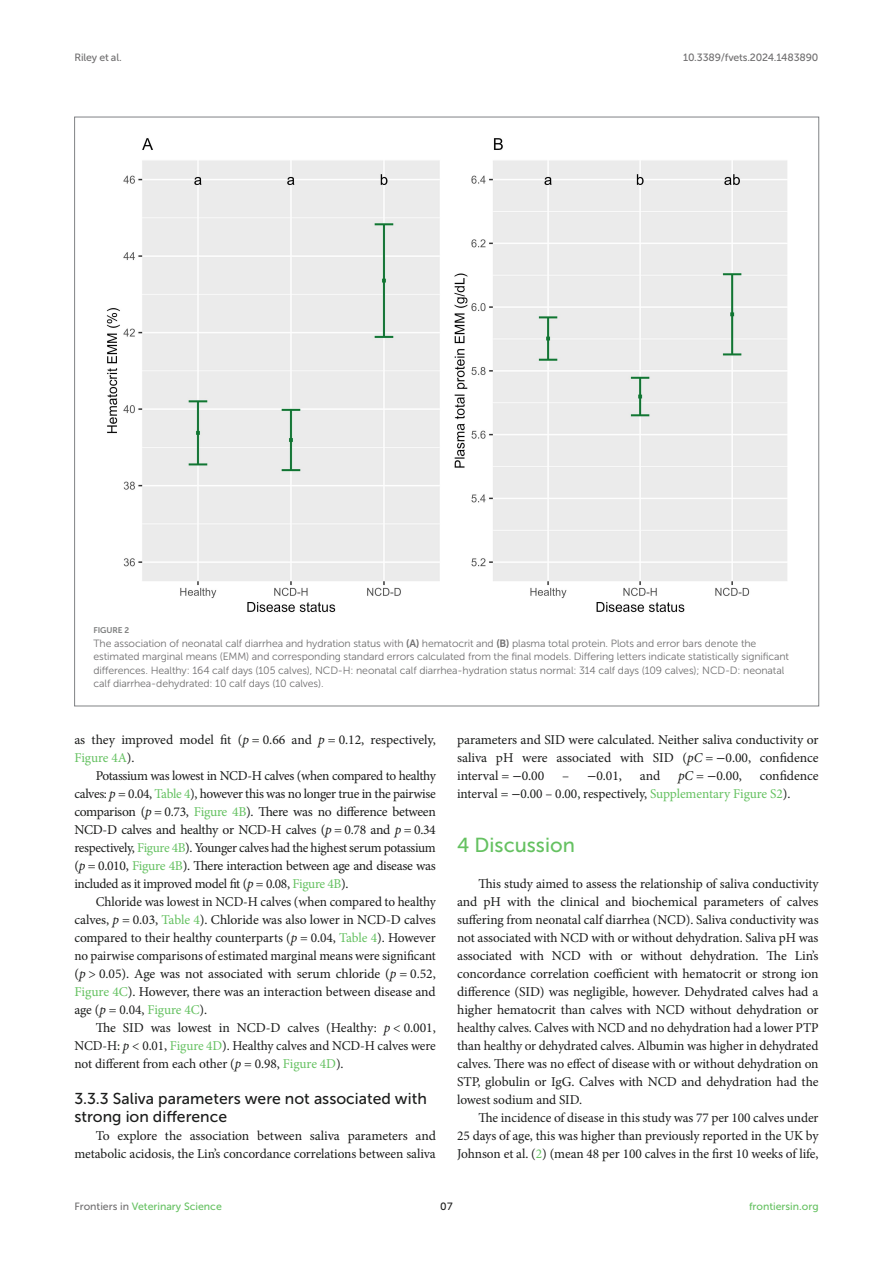
<style>
.page{position:relative;width:893px;height:1263px;background:#fff}
.page>*{position:absolute;margin:0;border:0;box-sizing:border-box;transform-origin:0 0}
.HEAD_1{font:20.25px "Museo Sans 500";color:#65c161}
.HEAD_3{font:15.75px/18px "Museo Sans 500";color:#1b1c1b}
.TEXT{font:13.5px/18px "Minion Pro";letter-spacing:-.005em;color:#1b1c1b;text-align:justify}
.FIG_LEG{font:10.5px/13.5px "Museo Sans 300";letter-spacing:-.01em;color:#706f70}
.t1{font:10.5px "Museo Sans 500";color:#65c161}
.t2{font:10.5px "Museo Sans 500";letter-spacing:-.015em;color:#706f70}
.t3{font:10.5px "Museo Sans 500";color:#1b1c1b}
.FIG_HD{font:8.25px "Museo Sans 700";letter-spacing:-.01em;color:#7e7f7f}
.s1{font-family:"Museo Sans 700"}
.s2{font-style:italic}
.s3{color:#65c161}
.s4{font-family:"STIX General"}
.s5{color:#706f70}
</style>
<div class="page">
<img style="left:106px;top:138px;width:681px;height:475px">
<p class="t2" style="left:74px;top:51px;width:49px">Riley et al.</p>
<p class="t2" style="left:683px;top:51px;width:137px">10.3389/fvets.2024.1483890</p>
<p class="FIG_HD" style="left:94px;top:626px;width:37px">FIGURE 2</p>
<p class="FIG_LEG" style="left:94px;top:636px;width:697px">The association of neonatal calf diarrhea and hydration status with <span class="s1">(A)</span> hematocrit and <span class="s1">(B)</span> plasma total protein. Plots and error bars denote the estimated marginal means (EMM) and corresponding standard errors calculated from the final models. Differing letters indicate statistically significant differences. Healthy: 164 calf days (105 calves), NCD-H: neonatal calf diarrhea-hydration status normal: 314 calf days (109 calves); NCD-D: neonatal calf diarrhea-dehydrated: 10 calf days (10 calves).</p>
<p class="TEXT" style="left:74px;top:731px;width:363px">as they improved model fit (<span class="s2">p</span> = 0.66 and <span class="s2">p</span> = 0.12, respectively,<br><span class="s3">Figure 4A</span>).</p>
<p class="TEXT" style="left:74px;top:767px;width:363px;text-indent:21px">Potassium was lowest in NCD-H calves (when compared to healthy calves: <span class="s2">p</span> = 0.04, <span class="s3">Table 4</span>), however this was no longer true in the pairwise comparison (<span class="s2">p</span> = 0.73, <span class="s3">Figure 4B</span>). There was no difference between NCD-D calves and healthy or NCD-H calves (<span class="s2">p</span> = 0.78 and <span class="s2">p</span> = 0.34 respectively, <span class="s3">Figure 4B</span>). Younger calves had the highest serum potassium (<span class="s2">p</span> = 0.010, <span class="s3">Figure 4B</span>). There interaction between age and disease was included as it improved model fit (<span class="s2">p</span> = 0.08, <span class="s3">Figure 4B</span>).</p>
<p class="TEXT" style="left:74px;top:893px;width:363px;text-indent:21px">Chloride was lowest in NCD-H calves (when compared to healthy calves, <span class="s2">p</span> = 0.03, <span class="s3">Table 4</span>). Chloride was also lower in NCD-D calves compared to their healthy counterparts (<span class="s2">p</span> = 0.04, <span class="s3">Table 4</span>). However no pairwise comparisons of estimated marginal means were significant (<span class="s2">p</span> &gt; 0.05). Age was not associated with serum chloride (<span class="s2">p</span> = 0.52, <span class="s3">Figure 4C</span>). However, there was an interaction between disease and age (<span class="s2">p</span> = 0.04, <span class="s3">Figure 4C</span>).</p>
<p class="TEXT" style="left:74px;top:1019px;width:363px;text-indent:21px">The SID was lowest in NCD-D calves (Healthy: <span class="s2">p</span> &lt; 0.001, NCD-H: <span class="s2">p</span> &lt; 0.01, <span class="s3">Figure 4D</span>). Healthy calves and NCD-H calves were not different from each other (<span class="s2">p</span> = 0.98, <span class="s3">Figure 4D</span>).</p>
<p class="HEAD_3" style="left:74px;top:1090px;width:354px">3.3.3 Saliva parameters were not associated with strong ion difference</p>
<p class="TEXT" style="left:74px;top:1127px;width:363px;text-align:right">To explore the association between saliva parameters and metabolic acidosis, the Lin’s concordance correlations between saliva</p>
<p class="TEXT" style="left:457px;top:731px;width:363px">parameters and SID were calculated. Neither saliva conductivity or saliva pH were associated with SID (<span class="s2">pC</span> = <span class="s4">−</span>0.00, confidence interval = <span class="s4">−</span>0.00</p>
<p class="TEXT" style="left:457px;top:767px;width:363px;text-indent:303px">confidence interval = <span class="s4">−</span>0.00 – 0.00, respectively, <span class="s3">Supplementary Figure S2</span>).</p>
<p class="HEAD_1" style="left:457px;top:834px;width:119px">4 Discussion</p>
<p class="TEXT" style="left:457px;top:875px;width:363px;text-indent:21px">This study aimed to assess the relationship of saliva conductivity and pH with the clinical and biochemical parameters of calves suffering from neonatal calf diarrhea (NCD). Saliva conductivity was not associated with NCD with or without dehydration. Saliva pH was associated with NCD with or without dehydration. The Lin’s concordance correlation coefficient with hematocrit or strong ion difference (SID) was negligible, however. Dehydrated calves had a higher hematocrit than calves with NCD without dehydration or healthy calves. Calves with NCD and no dehydration had a lower PTP than healthy or dehydrated calves. Albumin was higher in dehydrated calves. There was no effect of disease with or without dehydration on STP, globulin or IgG. Calves with NCD and dehydration had the lowest sodium and SID.</p>
<p class="TEXT" style="left:457px;top:1109px;width:363px;text-indent:21px">The incidence of disease in this study was 77 per 100 calves under 25 days of age, this was higher than previously reported in the UK by Johnson et al. (<span class="s3">2</span>) (mean 48 per 100 calves in the first 10 weeks of life,</p>
<p class="TEXT" style="left:562px;top:767px;width:61px">– <span class="s4">−</span>0.01,</p>
<p class="TEXT" style="left:640px;top:767px;width:22px">and</p>
<p class="TEXT" style="left:678px;top:767px;width:65px"><span class="s2">pC</span> = <span class="s4">−</span>0.00,</p>
<p class="t1" style="left:74px;top:1200px;width:149px"><span class="s5">Frontiers in</span> Veterinary Science</p>
<p class="t3" style="left:440px;top:1200px;width:14px">07</p>
<p class="t1" style="left:749px;top:1200px;width:71px">frontiersin.org</p>
</div>
